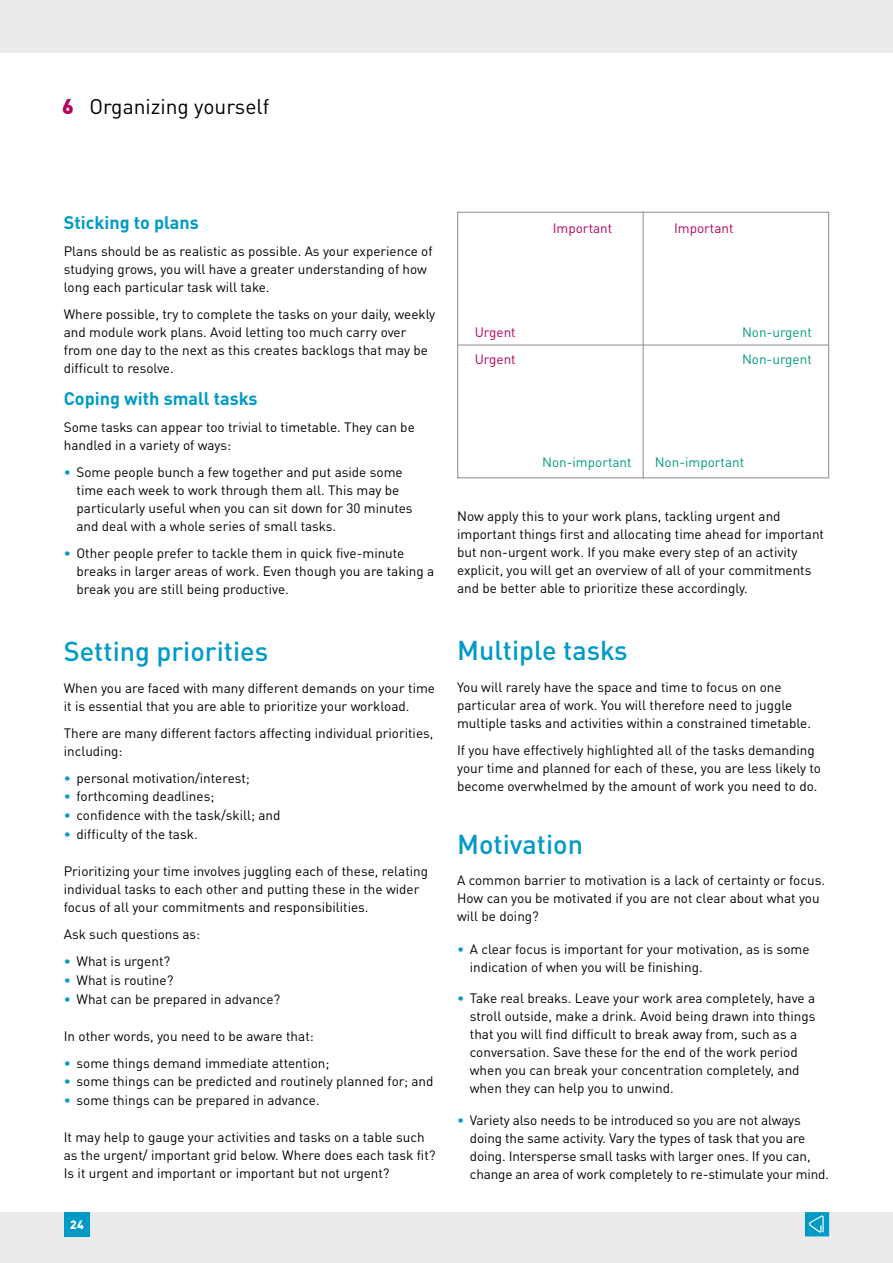
<style>
.page{position:relative;width:893px;height:1263px;background:#fff}
.page>*{position:absolute;margin:0;border:0;box-sizing:border-box;transform-origin:0 0}
.t1{font:500 27px "DINOT";color:#009ac7}
.t2{font:21px "DINOT";color:#000}
.t3{font:700 18px "DINOT";color:#009ac7}
.t4{font:13.5px/18px "DINOT";color:#000}
.t5{font:13.5px/27px "DINOT";color:#009c7b}
.t6{font:13.5px/27px "DINOT";color:#b6005d}
.t7{font:900 12px "DINOT";color:#fff}
.s1{font-weight:900;color:#b6005d}
.s2{color:#009ac7}
</style>
<div class="page">
<div style="left:0;top:1212px;width:893px;height:51px;background:#eaecec"></div>
<div style="left:0;top:0;width:893px;height:53px;background:#eaecec"></div>
<div style="left:64px;top:1212px;width:26px;height:25px;background:#009ac7"></div>
<div style="left:805px;top:1212px;width:24px;height:24px;background:#009ac7;border:1px solid #009ac7"></div>
<svg style="left:809px;top:1215px;width:15px;height:18px"></svg>
<div style="left:457px;top:212px;width:372px;height:266px;border:1px solid #989797"></div>
<hr style="left:643px;top:212px;width:1px;height:266px;background:#989797">
<hr style="left:457px;top:344px;width:372px;height:2px;background:#989797">
<h2 class="t2" style="left:62px;top:93px;width:209px"><span class="s1">6</span> Organizing yourself</h2>
<h3 class="t3" style="left:64px;top:211px;width:137px">Sticking to plans</h3>
<p class="t4" style="left:64px;top:242px;width:370px">Plans should be as realistic as possible. As your experience of studying grows, you will have a greater understanding of how long each particular task will take.</p>
<p class="t4" style="left:64px;top:305px;width:373px">Where possible, try to complete the tasks on your daily, weekly and module work plans. Avoid letting too much carry over from one day to the next as this creates backlogs that may be difficult to resolve.</p>
<h3 class="t3" style="left:64px;top:386px;width:195px">Coping with small tasks</h3>
<p class="t4" style="left:64px;top:417px;width:353px">Some tasks can appear too trivial to timetable. They can be handled in a variety of ways:</p>
<p class="t4" style="left:77px;top:462px;width:338px;text-indent:-13px"><span class="s2">•</span> Some people bunch a few together and put aside some time each week to work through them all. This may be particularly useful when you can sit down for 30 minutes and deal with a whole series of small tasks.</p>
<p class="t4" style="left:77px;top:543px;width:359px;text-indent:-13px"><span class="s2">•</span> Other people prefer to tackle them in quick five-minute breaks in larger areas of work. Even though you are taking a break you are still being productive.</p>
<h1 class="t1" style="left:64px;top:634px;width:206px">Setting priorities</h1>
<p class="t4" style="left:64px;top:678px;width:373px">When you are faced with many different demands on your time it is essential that you are able to prioritize your workload.</p>
<p class="t4" style="left:64px;top:723px;width:371px">There are many different factors affecting individual priorities, including:</p>
<p class="t4" style="left:64px;top:768px;width:188px"><span class="s2">•</span> personal motivation/interest;</p>
<p class="t4" style="left:64px;top:787px;width:152px"><span class="s2">•</span> forthcoming deadlines;</p>
<p class="t4" style="left:64px;top:806px;width:218px"><span class="s2">•</span> confidence with the task/skill; and</p>
<p class="t4" style="left:64px;top:825px;width:135px"><span class="s2">•</span> difficulty of the task.</p>
<p class="t4" style="left:64px;top:862px;width:366px">Prioritizing your time involves juggling each of these, relating individual tasks to each other and putting these in the wider focus of all your commitments and responsibilities.</p>
<p class="t4" style="left:64px;top:925px;width:138px">Ask such questions as:</p>
<p class="t4" style="left:64px;top:952px;width:108px"><span class="s2">•</span> What is urgent?</p>
<p class="t4" style="left:64px;top:971px;width:111px"><span class="s2">•</span> What is routine?</p>
<p class="t4" style="left:64px;top:989px;width:218px"><span class="s2">•</span> What can be prepared in advance?</p>
<p class="t4" style="left:64px;top:1026px;width:252px">In other words, you need to be aware that:</p>
<p class="t4" style="left:64px;top:1053px;width:267px"><span class="s2">•</span> some things demand immediate attention;</p>
<p class="t4" style="left:64px;top:1072px;width:371px"><span class="s2">•</span> some things can be predicted and routinely planned for; and</p>
<p class="t4" style="left:64px;top:1091px;width:257px"><span class="s2">•</span> some things can be prepared in advance.</p>
<p class="t4" style="left:64px;top:1128px;width:373px">It may help to gauge your activities and tasks on a table such as the urgent/ important grid below. Where does each task fit?<br>Is it urgent and important or important but not urgent?</p>
<p class="t7" style="left:70px;top:1217px;width:15px">24</p>
<p class="t6" style="left:553px;top:214px;width:61px">Important</p>
<p class="t6" style="left:674px;top:214px;width:61px">Important</p>
<p class="t6" style="left:475px;top:318px;width:43px">Urgent<br>Urgent</p>
<p class="t5" style="left:742px;top:318px;width:71px">Non-urgent<br>Non-urgent</p>
<p class="t5" style="left:542px;top:448px;width:91px">Non-important</p>
<p class="t5" style="left:655px;top:448px;width:91px">Non-important</p>
<p class="t4" style="left:457px;top:507px;width:368px">Now apply this to your work plans, tackling urgent and important things first and allocating time ahead for important but non-urgent work. If you make every step of an activity explicit, you will get an overview of all of your commitments and be better able to prioritize these accordingly.</p>
<h1 class="t1" style="left:457px;top:633px;width:172px">Multiple tasks</h1>
<p class="t4" style="left:457px;top:678px;width:355px">You will rarely have the space and time to focus on one particular area of work. You will therefore need to juggle multiple tasks and activities within a constrained timetable.</p>
<p class="t4" style="left:457px;top:741px;width:365px">If you have effectively highlighted all of the tasks demanding your time and planned for each of these, you are less likely to become overwhelmed by the amount of work you need to do.</p>
<h1 class="t1" style="left:457px;top:827px;width:127px">Motivation</h1>
<p class="t4" style="left:457px;top:871px;width:369px">A common barrier to motivation is a lack of certainty or focus.<br>How can you be motivated if you are not clear about what you will be doing?</p>
<p class="t4" style="left:470px;top:940px;width:341px;text-indent:-13px"><span class="s2">•</span> A clear focus is important for your motivation, as is some indication of when you will be finishing.</p>
<p class="t4" style="left:470px;top:989px;width:347px;text-indent:-13px"><span class="s2">•</span> Take real breaks. Leave your work area completely, have a stroll outside, make a drink. Avoid being drawn into things that you will find difficult to break away from, such as a conversation. Save these for the end of the work period when you can break your concentration completely, and when they can help you to unwind.</p>
<p class="t4" style="left:470px;top:1110px;width:361px;text-indent:-13px"><span class="s2">•</span> Variety also needs to be introduced so you are not always doing the same activity. Vary the types of task that you are doing. Intersperse small tasks with larger ones. If you can, change an area of work completely to re-stimulate your mind.</p>
</div>
